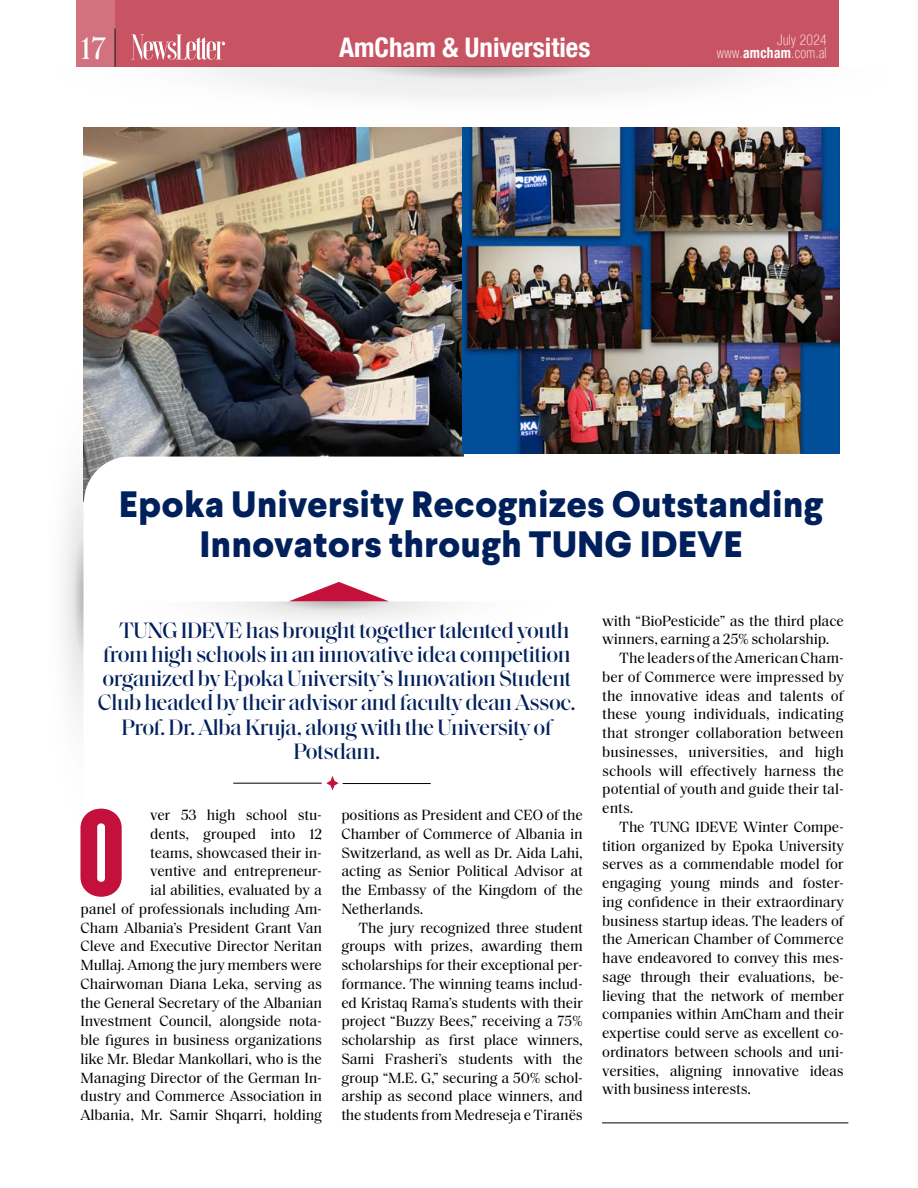
<style>
.page{position:relative;width:918px;height:1188px;background:#fff}
.page>*{position:absolute;margin:0;border:0;box-sizing:border-box;transform-origin:0 0}
.t1{font:127.65px "Knockout HTF68 Full Featherwt";color:#c3113c}
.t2{font:800 36.6px/39.5px "Larsseit";color:#00205c;text-align:center}
.t3{font:31.5px "Saol Text";color:#fff}
.t4{font:700 condensed 27px "Helvetica Neue LT Com";color:#fff}
.t5{font:500 22.65px "Saol Display";letter-spacing:-.025em;color:#00205c}
.t6{font:15px/18.8px "Saol Text";letter-spacing:-.01em;color:#000;text-align:justify}
.t7{font:100 condensed 14.85px "Helvetica Neue LT Com";letter-spacing:.025em;color:#fff;scale:.9 1}
.s1{font-weight:700}
</style>
<div class="page">
<div style="left:77px;top:0;width:762px;height:67px;background:#c85463"></div>
<img style="left:83px;top:149px;width:380px;height:308px">
<img style="left:462px;top:149px;width:377px;height:304px">
<img style="left:64px;top:315px;width:20px;height:400px">
<hr style="left:233px;top:783px;width:89px;height:1px;background:#000">
<hr style="left:343px;top:783px;width:88px;height:1px;background:#000">
<svg style="left:326px;top:776px;width:13px;height:14px"></svg>
<svg style="left:290px;top:582px;width:98px;height:19px"></svg>
<hr style="left:602px;top:1123px;width:246px;height:1px;background:#000">
<img style="left:83px;top:67px;width:757px;height:82px">
<hr style="left:115px;top:28px;width:1px;height:39px;background:#000">
<svg style="left:131px;top:34px;width:94px;height:26px"></svg>
<div style="left:77px;top:0;width:38px;height:67px;background:#d1727e"></div>
<h3 class="t3" style="left:80px;top:25px;width:27px">17</h3>
<p class="t7" style="left:777px;top:32px;width:56px">July 2024</p>
<h3 class="t4" style="left:339px;top:31px;width:253px">AmCham &amp; Universities</h3>
<p class="t7" style="left:717px;top:44px;width:123px">www.<span class="s1">amcham</span>.com.al</p>
<h2 class="t2" style="left:119px;top:485px;width:706px">Epoka University Recognizes Outstanding<br>Innovators through TUNG IDEVE</h2>
<h3 class="t5" style="left:119px;top:614px;width:452px">TUNG IDEVE has brought together talented youth</h3>
<h3 class="t5" style="left:103px;top:638px;width:469px">from high schools in an innovative idea competition</h3>
<h3 class="t5" style="left:102px;top:662px;width:471px">organized by Epoka University’s Innovation Student</h3>
<h3 class="t5" style="left:98px;top:686px;width:479px">Club headed by their advisor and faculty dean Assoc.</h3>
<h3 class="t5" style="left:122px;top:710px;width:432px">Prof. Dr. Alba Kruja, along with the University of</h3>
<h3 class="t5" style="left:293px;top:735px;width:88px">Potsdam.</h3>
<h1 class="t1" style="left:77px;top:788px;width:49px">O</h1>
<p class="t6" style="left:80px;top:805px;width:243px;text-align:right">ver 53 high school stu-<br>dents, grouped into 12<br>teams, showcased their in-<br>ventive and entrepreneur-<br>ial abilities, evaluated by a<br>panel of professionals including Am-Cham Albania’s President Grant Van Cleve and Executive Director Neritan Mullaj. Among the jury members were Chairwoman Diana Leka, serving as the General Secretary of the Albanian Investment Council, alongside nota&shy;ble figures in business organizations like Mr. Bledar Mankollari, who is the Managing Director of the German In&shy;dustry and Commerce Association in Albania, Mr. Samir Shqarri, holding</p>
<p class="t6" style="left:341px;top:805px;width:243px">positions as President and CEO of the Chamber of Commerce of Albania in Switzerland, as well as Dr. Aida Lahi, acting as Senior Political Advisor at the Embassy of the Kingdom of the Netherlands.</p>
<p class="t6" style="left:341px;top:917px;width:243px;text-indent:17px">The jury recognized three student groups with prizes, awarding them scholarships for their exceptional per&shy;formance. The winning teams includ&shy;ed Kristaq Rama’s students with their project “Buzzy Bees,” receiving a 75% scholarship as first place winners, Sami Frasheri’s students with the group “M.E. G,” securing a 50% schol&shy;arship as second place winners, and the students from Medreseja e Tiranës</p>
<p class="t6" style="left:602px;top:610px;width:243px">with “BioPesticide” as the third place</p>
<p class="t6" style="left:602px;top:629px;width:229px">winners, earning a 25% scholarship.</p>
<p class="t6" style="left:619px;top:648px;width:226px">The leaders of the American Cham-</p>
<p class="t6" style="left:602px;top:666px;width:243px">ber of Commerce were impressed by</p>
<p class="t6" style="left:602px;top:685px;width:243px">the innovative ideas and talents of</p>
<p class="t6" style="left:602px;top:704px;width:243px">these young individuals, indicating</p>
<p class="t6" style="left:602px;top:723px;width:243px">that stronger collaboration between</p>
<p class="t6" style="left:602px;top:741px;width:243px">businesses, universities, and high</p>
<p class="t6" style="left:602px;top:760px;width:243px">schools will effectively harness the</p>
<p class="t6" style="left:602px;top:779px;width:243px">potential of youth and guide their tal-</p>
<p class="t6" style="left:602px;top:798px;width:33px">ents.</p>
<p class="t6" style="left:619px;top:816px;width:226px">The TUNG IDEVE Winter Compe-</p>
<p class="t6" style="left:602px;top:835px;width:243px">tition organized by Epoka University</p>
<p class="t6" style="left:602px;top:854px;width:243px">serves as a commendable model for</p>
<p class="t6" style="left:602px;top:873px;width:243px">engaging young minds and foster-</p>
<p class="t6" style="left:602px;top:891px;width:243px">ing confidence in their extraordinary</p>
<p class="t6" style="left:602px;top:910px;width:243px">business startup ideas. The leaders of</p>
<p class="t6" style="left:602px;top:929px;width:243px">the American Chamber of Commerce</p>
<p class="t6" style="left:602px;top:948px;width:243px">have endeavored to convey this mes-</p>
<p class="t6" style="left:602px;top:966px;width:243px">sage through their evaluations, be-</p>
<p class="t6" style="left:602px;top:985px;width:243px">lieving that the network of member</p>
<p class="t6" style="left:602px;top:1004px;width:243px">companies within AmCham and their</p>
<p class="t6" style="left:602px;top:1023px;width:243px">expertise could serve as excellent co-</p>
<p class="t6" style="left:602px;top:1041px;width:243px">ordinators between schools and uni-</p>
<p class="t6" style="left:602px;top:1060px;width:243px">versities, aligning innovative ideas</p>
<p class="t6" style="left:602px;top:1079px;width:150px">with business interests.</p>
</div>
